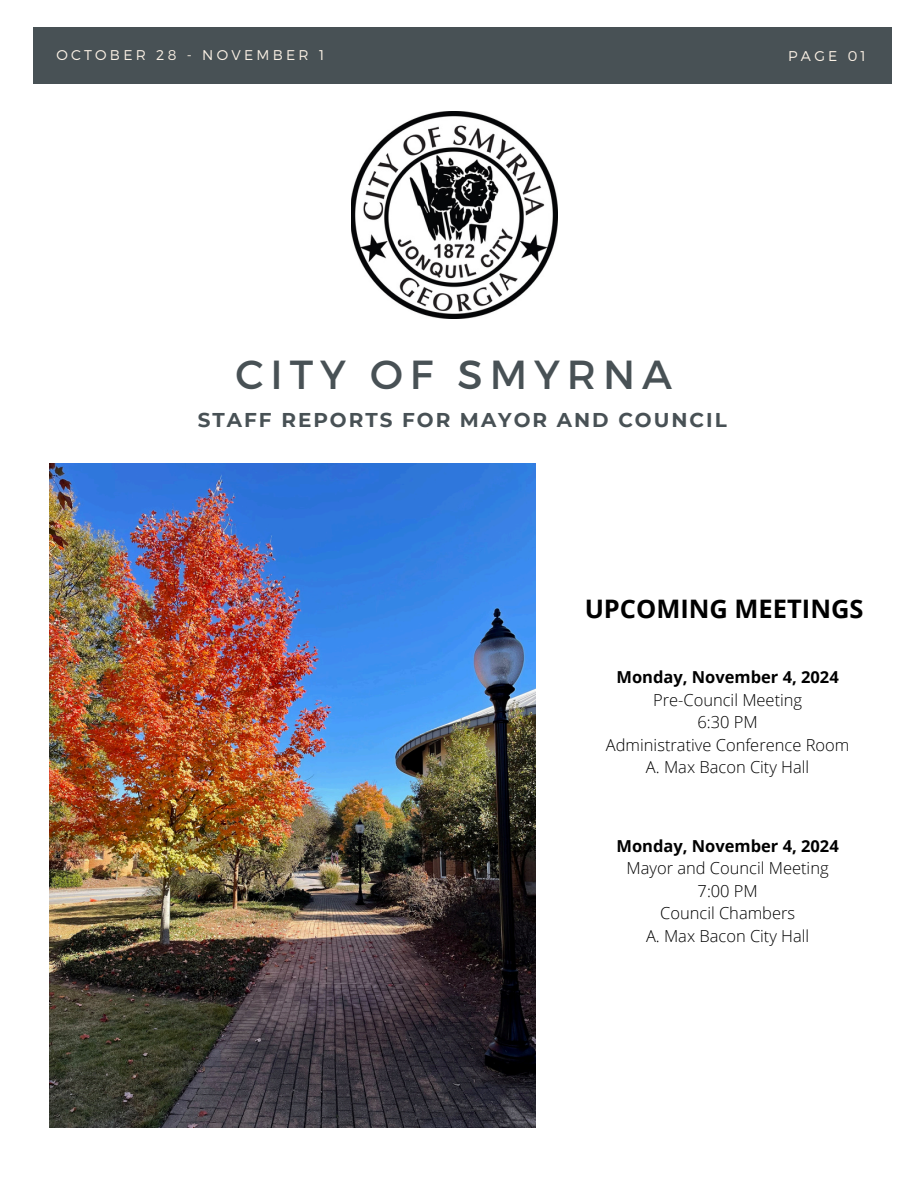
<style>
.page{position:relative;width:918px;height:1188px;background:#fff}
.page>*{position:absolute;margin:0;border:0;box-sizing:border-box;transform-origin:0 0}
.t1{font:40.5px "Montserrat";letter-spacing:.17em;color:#485155}
.t2{font:700 25.5px "Open Sans";color:#000}
.t3{font:700 19.95px "Montserrat";letter-spacing:.1em;color:#485155}
.t4{font:300 16.5px/22.5px "Open Sans";color:#000;text-align:center}
.t5{font:300 14.1px "Montserrat";letter-spacing:.23em;color:#fcf2e6}
.s1{font-weight:700}
</style>
<div class="page">
<img style="left:351px;top:111px;width:206px;height:207px">
<div style="left:33px;top:27px;width:859px;height:56px;background:#485155"></div>
<img style="left:50px;top:464px;width:486px;height:663px">
<p class="t5" style="left:50px;top:38px;width:219px">MARCH 21 - MARCH 25</p>
<h4 class="t5" style="left:782px;top:38px;width:79px">PAGE 01</h4>
<h4 class="t5" style="left:56px;top:46px;width:269px">OCTOBER 28 - NOVEMBER 1</h4>
<p class="t5" style="left:788px;top:46px;width:79px">PAGE 01</p>
<h3 class="t1" style="left:235px;top:348px;width:438px">CITY OF SMYRNA</h3>
<p class="t3" style="left:198px;top:407px;width:530px">STAFF REPORTS FOR MAYOR AND COUNCIL</p>
<h2 class="t2" style="left:585px;top:591px;width:280px">UPCOMING MEETINGS</h2>
<h5 class="t4" style="left:606px;top:666px;width:245px"><span class="s1">Monday, November 4, 2024<br></span>Pre-Council Meeting<br>6:30 PM<br>Administrative Conference Room<br>A. Max Bacon City Hall</h5>
<h5 class="t4" style="left:617px;top:834px;width:224px"><span class="s1">Monday, November 4, 2024<br></span>Mayor and Council Meeting<br>7:00 PM<br>Council Chambers<br>A. Max Bacon City Hall</h5>
</div>
